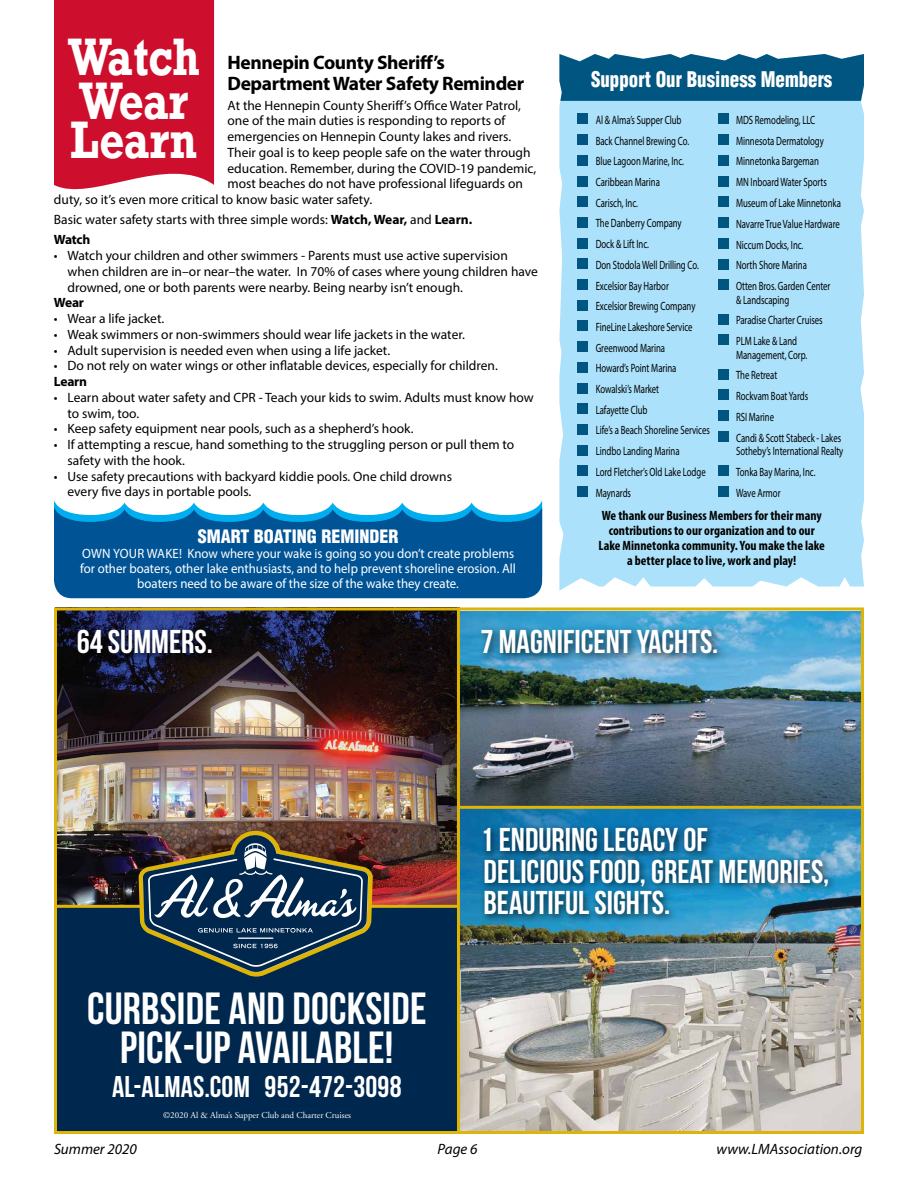
<style>
.page{position:relative;width:918px;height:1188px;background:#fff}
.page>*{position:absolute;margin:0;border:0;box-sizing:border-box;transform-origin:0 0}
.t1{font:700 49.5px/44.2px "Rockwell";color:#fff;scale:.82 1}
.t2{font:45px/39px "Bebas Neue";letter-spacing:.005em;color:#fff;text-align:center}
.t3{font:33px/31.5px "Bebas Neue";color:#fff}
.t4{font:30px "Bebas Neue";letter-spacing:.005em;color:#fff}
.t5{font:900 condensed 21px "Helvetica";color:#fff;scale:.9 1}
.t6{font:700 19.5px/21px "Myriad Pro";letter-spacing:-.02em;color:#000}
.t7{font:900 condensed 18px "Helvetica";color:#fff}
.t8{font:italic 15px "Myriad Pro";color:#000}
.t9{font:13.5px/15.8px "Myriad Pro";color:#000}
.t10{font:13.5px/15px "Myriad Pro";color:#fff;text-align:center;scale:.95 1}
.t11{font:700 condensed 13.5px/15px "Myriad Pro";color:#000;text-align:center}
.t12{font:700 13.5px "Myriad Pro";letter-spacing:-.02em;color:#000}
.t13{font:12px/20.7px "Myriad Pro";letter-spacing:-.005em;color:#000;scale:.73 1}
.t14{font:9px "Adobe Garamond";color:#fff}
.s1{font-weight:700}
</style>
<div class="page">
<div style="left:54px;top:0;width:160px;height:190px;background:#ce0e2d"></div>
<div style="left:559px;top:101px;width:305px;height:490px;background:#abe1fa"></div>
<svg style="left:559px;top:54px;width:305px;height:47px;background:#0f5f89"></svg>
<div style="left:578px;top:114px;width:10px;height:10px;background:#005581"></div>
<div style="left:578px;top:135px;width:10px;height:10px;background:#005581"></div>
<div style="left:578px;top:155px;width:10px;height:10px;background:#005581"></div>
<div style="left:578px;top:176px;width:10px;height:10px;background:#005581"></div>
<div style="left:578px;top:197px;width:10px;height:10px;background:#005581"></div>
<div style="left:578px;top:217px;width:10px;height:10px;background:#005581"></div>
<div style="left:578px;top:238px;width:10px;height:10px;background:#005581"></div>
<div style="left:578px;top:259px;width:10px;height:10px;background:#005581"></div>
<div style="left:578px;top:279px;width:10px;height:11px;background:#005581"></div>
<div style="left:578px;top:300px;width:10px;height:10px;background:#005581"></div>
<div style="left:578px;top:321px;width:10px;height:10px;background:#005581"></div>
<div style="left:578px;top:342px;width:10px;height:10px;background:#005581"></div>
<div style="left:578px;top:362px;width:10px;height:10px;background:#005581"></div>
<div style="left:578px;top:383px;width:10px;height:10px;background:#005581"></div>
<div style="left:578px;top:404px;width:10px;height:10px;background:#005581"></div>
<div style="left:578px;top:424px;width:10px;height:10px;background:#005581"></div>
<div style="left:578px;top:445px;width:10px;height:10px;background:#005581"></div>
<div style="left:578px;top:466px;width:10px;height:10px;background:#005581"></div>
<div style="left:578px;top:486px;width:10px;height:11px;background:#005581"></div>
<div style="left:718px;top:114px;width:10px;height:10px;background:#005581"></div>
<div style="left:718px;top:135px;width:10px;height:10px;background:#005581"></div>
<div style="left:718px;top:155px;width:10px;height:10px;background:#005581"></div>
<div style="left:718px;top:176px;width:10px;height:10px;background:#005581"></div>
<div style="left:718px;top:197px;width:10px;height:10px;background:#005581"></div>
<div style="left:718px;top:218px;width:10px;height:10px;background:#005581"></div>
<div style="left:718px;top:238px;width:10px;height:11px;background:#005581"></div>
<div style="left:718px;top:259px;width:10px;height:10px;background:#005581"></div>
<div style="left:718px;top:280px;width:10px;height:10px;background:#005581"></div>
<div style="left:718px;top:314px;width:10px;height:10px;background:#005581"></div>
<div style="left:718px;top:335px;width:10px;height:10px;background:#005581"></div>
<div style="left:718px;top:369px;width:10px;height:10px;background:#005581"></div>
<div style="left:718px;top:390px;width:10px;height:10px;background:#005581"></div>
<div style="left:718px;top:411px;width:10px;height:10px;background:#005581"></div>
<div style="left:718px;top:431px;width:10px;height:11px;background:#005581"></div>
<div style="left:718px;top:466px;width:10px;height:10px;background:#005581"></div>
<div style="left:718px;top:486px;width:10px;height:11px;background:#005581"></div>
<div style="left:54px;top:905px;width:403px;height:229px;background:#00274d"></div>
<img style="left:460px;top:612px;width:400px;height:518px">
<img style="left:58px;top:612px;width:399px;height:293px">
<hr style="left:459px;top:806px;width:405px;height:3px;background:#deb407">
<hr style="left:55px;top:905px;width:405px;height:3px;background:#deb407">
<hr style="left:457px;top:608px;width:3px;height:526px;background:#deb407">
<div style="left:54px;top:608px;width:810px;height:526px;border:3px solid #deb407"></div>
<svg style="left:139px;top:831px;width:234px;height:146px"></svg>
<div style="left:73px;top:625px;width:149px;height:39px;background:#000;opacity:.75"></div>
<div style="left:480px;top:855px;width:358px;height:70px;background:#000;opacity:.75"></div>
<div style="left:480px;top:823px;width:238px;height:39px;background:#000;opacity:.75"></div>
<div style="left:477px;top:625px;width:251px;height:39px;background:#000;opacity:.75"></div>
<svg style="left:54px;top:507px;width:488px;height:91px;background:#0f64a2"></svg>
<h1 class="t1" style="left:68px;top:34px;width:162px">Watch<br>Wear</h1>
<h1 class="t1" style="left:71px;top:117px;width:156px">Learn</h1>
<h3 class="t6" style="left:228px;top:51px;width:298px">Hennepin County Sheriff’s<br>Department Water Safety Reminder</h3>
<p class="t9" style="left:228px;top:97px;width:295px">At the Hennepin County Sheriff’s Office Water Patrol,</p>
<p class="t9" style="left:228px;top:113px;width:279px">one of the main duties is responding to reports of</p>
<p class="t9" style="left:228px;top:129px;width:285px">emergencies on Hennepin County lakes and rivers.</p>
<p class="t9" style="left:228px;top:144px;width:305px">Their goal is to keep people safe on the water through</p>
<p class="t9" style="left:228px;top:160px;width:310px">education. Remember, during the COVID-19 pandemic,</p>
<p class="t9" style="left:228px;top:176px;width:297px">most beaches do not have professional lifeguards on</p>
<p class="t9" style="left:54px;top:192px;width:320px">duty, so it’s even more critical to know basic water safety.</p>
<p class="t9" style="left:54px;top:210px;width:420px;line-height:20.1px">Basic water safety starts with three simple words: <span class="s1">Watch, Wear,</span> and <span class="s1">Learn.<br>Watch</span></p>
<p class="t9" style="left:67px;top:248px;width:472px;text-indent:-14px">• Watch your children and other swimmers - Parents must use active supervision when children are in–or near–the water. In 70% of cases where young children have drowned, one or both parents were nearby. Being nearby isn’t enough.</p>
<p class="t12" style="left:54px;top:294px;width:31px">Wear</p>
<p class="t9" style="left:54px;top:311px;width:112px">• Wear a life jacket.</p>
<p class="t9" style="left:54px;top:326px;width:412px">• Weak swimmers or non-swimmers should wear life jackets in the water.</p>
<p class="t9" style="left:54px;top:342px;width:338px">• Adult supervision is needed even when using a life jacket.</p>
<p class="t9" style="left:54px;top:358px;width:445px">• Do not rely on water wings or other inflatable devices, especially for children.</p>
<p class="t12" style="left:54px;top:373px;width:34px">Learn</p>
<p class="t9" style="left:67px;top:389px;width:468px;text-indent:-14px">• Learn about water safety and CPR - Teach your kids to swim. Adults must know how to swim, too.</p>
<p class="t9" style="left:54px;top:421px;width:361px">• Keep safety equipment near pools, such as a shepherd’s hook.</p>
<p class="t9" style="left:67px;top:437px;width:448px;text-indent:-14px">• If attempting a rescue, hand something to the struggling person or pull them to safety with the hook.</p>
<p class="t9" style="left:67px;top:468px;width:386px;text-indent:-14px">• Use safety precautions with backyard kiddie pools. One child drowns every five days in portable pools.</p>
<h3 class="t7" style="left:198px;top:525px;width:202px">SMART BOATING REMINDER</h3>
<p class="t10" style="left:80px;top:546px;width:460px">OWN YOUR WAKE! Know where your wake is going so you don’t create problems for other boaters, other lake enthusiasts, and to help prevent shoreline erosion. All boaters need to be aware of the size of the wake they create.</p>
<h3 class="t5" style="left:591px;top:66px;width:270px">Support Our Business Members</h3>
<p class="t13" style="left:596px;top:109px;width:158px">Al &amp; Alma’s Supper Club<br>Back Channel Brewing Co.<br>Blue Lagoon Marine, Inc.<br>Caribbean Marina<br>Carisch, Inc.<br>The Danberry Company<br>Dock &amp; Lift Inc.<br>Don Stodola Well Drilling Co.<br>Excelsior Bay Harbor<br>Excelsior Brewing Company<br>FineLine Lakeshore Service<br>Greenwood Marina<br>Howard’s Point Marina<br>Kowalski’s Market<br>Lafayette Club<br>Life’s a Beach Shoreline Services<br>Lindbo Landing Marina<br>Lord Fletcher’s Old Lake Lodge<br>Maynards</p>
<p class="t13" style="left:736px;top:109px;width:145px">MDS Remodeling, LLC<br>Minnesota Dermatology<br>Minnetonka Bargeman<br>MN Inboard Water Sports<br>Museum of Lake Minnetonka<br>Navarre True Value Hardware<br>Niccum Docks, Inc.<br>North Shore Marina<br>Otten Bros. Garden Center</p>
<p class="t13" style="left:736px;top:289px;width:120px">&amp; Landscaping<br>Paradise Charter Cruises<br>PLM Lake &amp; Land</p>
<p class="t13" style="left:736px;top:344px;width:146px">Management, Corp.<br>The Retreat<br>Rockvam Boat Yards<br>RSI Marine<br>Candi &amp; Scott Stabeck - Lakes</p>
<p class="t13" style="left:736px;top:440px;width:149px">Sotheby’s International Realty<br>Tonka Bay Marina, Inc.<br>Wave Armor</p>
<p class="t11" style="left:598px;top:508px;width:228px">We thank our Business Members for their many contributions to our organization and to our Lake Minnetonka community. You make the lake a better place to live, work and play!</p>
<h3 class="t3" style="left:77px;top:626px;width:138px">64 SUMMERS.</h3>
<h3 class="t3" style="left:481px;top:626px;width:239px">7 MAGNIFICENT YACHTS.</h3>
<h2 class="t2" style="left:87px;top:988px;width:341px">CURBSIDE AND DOCKSIDE<br>PICK-UP AVAILABLE!</h2>
<h3 class="t4" style="left:112px;top:1070px;width:291px">AL-ALMAS.COM 952-472-3098</h3>
<p class="t14" style="left:163px;top:1110px;width:190px">©2020 Al &amp; Alma’s Supper Club and Charter Cruises</p>
<h3 class="t3" style="left:481px;top:824px;width:229px">1 ENDURING LEGACY OF</h3>
<h3 class="t3" style="left:484px;top:855px;width:347px">DELICIOUS FOOD, GREAT MEMORIES,<br>BEAUTIFUL SIGHTS.</h3>
<p class="t8" style="left:54px;top:1140px;width:84px">Summer 2020</p>
<p class="t8" style="left:438px;top:1140px;width:41px">Page 6</p>
<p class="t8" style="left:717px;top:1140px;width:147px">www.LMAssociation.org</p>
</div>
